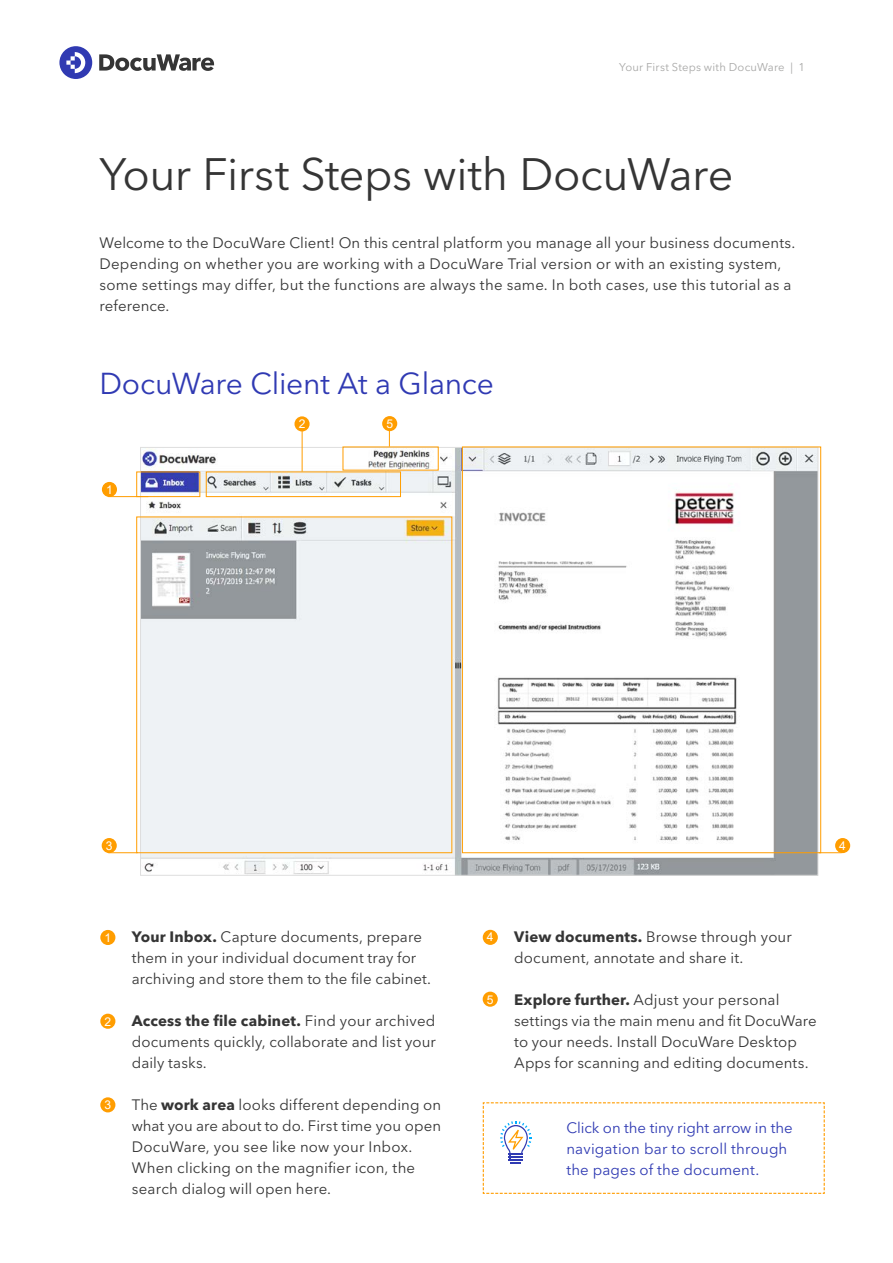
<style>
.page{position:relative;width:893px;height:1263px;background:#fff}
.page>*{position:absolute;margin:0;border:0;box-sizing:border-box;transform-origin:0 0}
.t1{font:45px "Avenir Next LT Pro";letter-spacing:-.01em;color:#353535}
.t2{font:30px "Avenir Next LT Pro";letter-spacing:-.01em;color:#303ab3}
.t3{font:15px/21px "Avenir Next LT Pro";letter-spacing:.01em;color:#353535}
.t4{font:15px/21px "Avenir Next LT Pro";letter-spacing:.01em;color:#303bb3}
.t5{font:12.15px "Arial";color:#fff}
.t6{font:11.25px "Avenir Next LT Pro";letter-spacing:.015em;color:#a8a8a7}
.s1{font-weight:700}
</style>
<div class="page">
<svg style="left:59px;top:46px;width:33px;height:33px"></svg>
<svg style="left:99px;top:54px;width:115px;height:17px"></svg>
<img style="left:142px;top:449px;width:674px;height:425px">
<div style="left:136px;top:472px;width:64px;height:25px;border:1px solid #ff9d00"></div>
<div style="left:102px;top:482px;width:15px;height:15px;background:#ff9d00;border-radius:50%"></div>
<hr style="left:108px;top:496px;width:40px;height:1px;background:#ff9d00">
<div style="left:136px;top:517px;width:316px;height:336px;border:1px solid #ff9d00"></div>
<div style="left:102px;top:838px;width:15px;height:15px;background:#ff9d00;border-radius:50%"></div>
<svg style="left:111px;top:852px;width:26px;height:1px"></svg>
<div style="left:294px;top:416px;width:16px;height:15px;background:#ff9d00;border-radius:50%"></div>
<div style="left:206px;top:472px;width:195px;height:25px;border:1px solid #ff9d00"></div>
<div style="left:382px;top:416px;width:15px;height:15px;background:#ff9d00;border-radius:50%"></div>
<div style="left:462px;top:447px;width:359px;height:406px;border:1px solid #ff9d00"></div>
<div style="left:835px;top:838px;width:15px;height:15px;background:#ff9d00;border-radius:50%"></div>
<svg style="left:819px;top:852px;width:22px;height:1px"></svg>
<hr style="left:302px;top:429px;width:1px;height:43px;background:#ff9d00">
<svg style="left:389px;top:431px;width:1px;height:16px"></svg>
<div style="left:100px;top:930px;width:15px;height:15px;background:#ff9d00;border-radius:50%"></div>
<div style="left:100px;top:1014px;width:15px;height:15px;background:#ff9d00;border-radius:50%"></div>
<div style="left:100px;top:1097px;width:15px;height:15px;background:#ff9d00;border-radius:50%"></div>
<div style="left:483px;top:930px;width:15px;height:15px;background:#ff9d00;border-radius:50%"></div>
<div style="left:483px;top:992px;width:15px;height:15px;background:#ff9d00;border-radius:50%"></div>
<svg style="left:482px;top:1102px;width:343px;height:92px"></svg>
<p class="t6" style="left:619px;top:61px;width:187px">Your First Steps with DocuWare | 1</p>
<h1 class="t1" style="left:99px;top:148px;width:636px">Your First Steps with DocuWare</h1>
<p class="t3" style="left:99px;top:233px;width:697px">Welcome to the DocuWare Client! On this central platform you manage all your business documents.<br>Depending on whether you are working with a DocuWare Trial version or with an existing system, some settings may differ, but the functions are always the same. In both cases, use this tutorial as a reference.</p>
<h2 class="t2" style="left:99px;top:366px;width:396px">DocuWare Client At a Glance</h2>
<p class="t5" style="left:106px;top:481px;width:8px">1</p>
<p class="t5" style="left:299px;top:416px;width:8px">2</p>
<p class="t5" style="left:386px;top:415px;width:8px">5</p>
<p class="t5" style="left:106px;top:837px;width:8px">3</p>
<p class="t5" style="left:105px;top:929px;width:8px">1</p>
<p class="t5" style="left:105px;top:1013px;width:8px">2</p>
<p class="t5" style="left:105px;top:1097px;width:8px">3</p>
<p class="t3" style="left:132px;top:926px;width:301px"><span class="s1">Your Inbox.</span> Capture documents, prepare them in your individual document tray for archiving and store them to the file cabinet.</p>
<p class="t3" style="left:132px;top:1010px;width:306px;text-align:justify"><span class="s1">Access the file cabinet.</span> Find your archived documents quickly, collaborate and list your daily tasks.</p>
<p class="t3" style="left:132px;top:1094px;width:311px">The <span class="s1">work area</span> looks different depending on what you are about to do. First time you open DocuWare, you see like now your Inbox.<br>When clicking on the magnifier icon, the search dialog will open here.</p>
<p class="t5" style="left:839px;top:837px;width:8px">4</p>
<p class="t5" style="left:487px;top:929px;width:8px">4</p>
<p class="t5" style="left:487px;top:991px;width:8px">5</p>
<p class="t3" style="left:514px;top:926px;width:279px"><span class="s1">View documents.</span> Browse through your document, annotate and share it.</p>
<p class="t3" style="left:514px;top:989px;width:304px"><span class="s1">Explore further.</span> Adjust your personal settings via the main menu and fit DocuWare to your needs. Install DocuWare Desktop Apps for scanning and editing documents.</p>
<p class="t4" style="left:566px;top:1117px;width:228px">Click on the tiny right arrow in the navigation bar to scroll through the pages of the document.</p>
</div>
